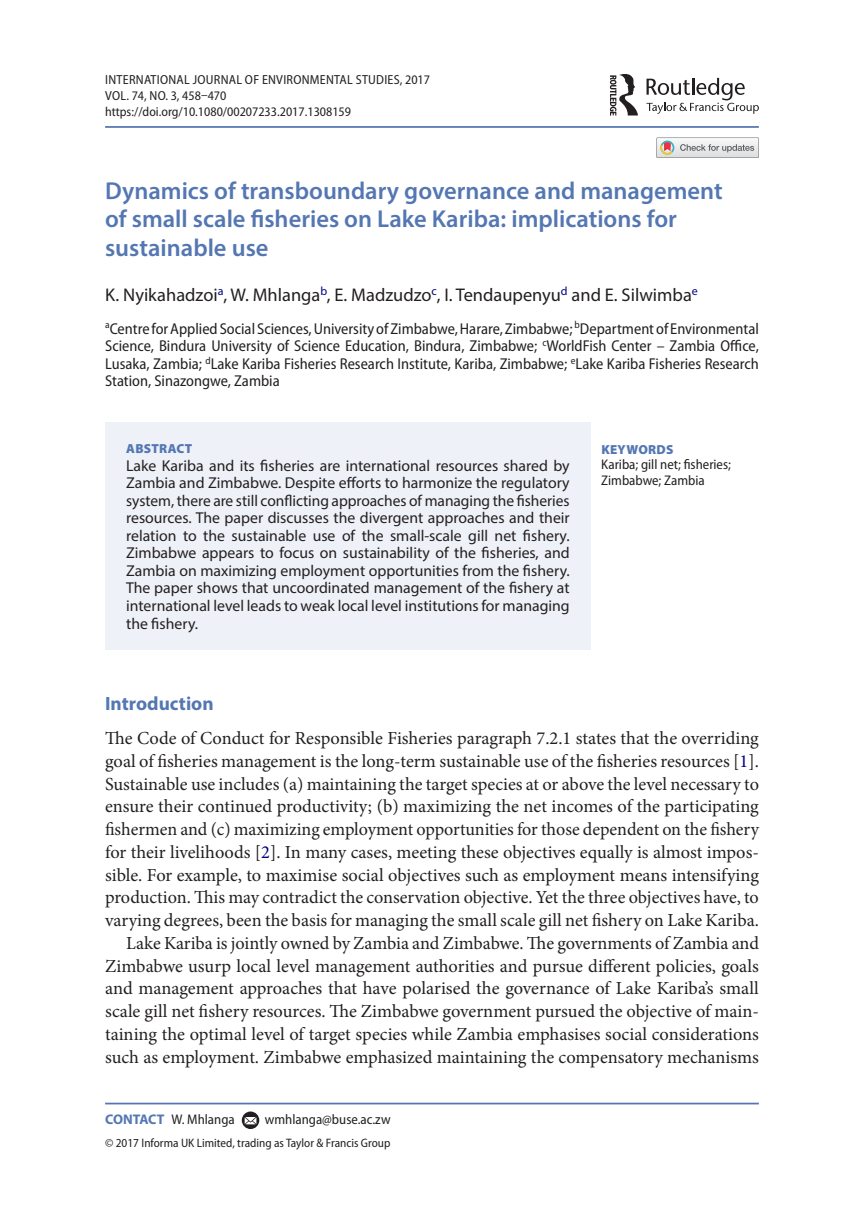
<style>
.page{position:relative;width:864px;height:1231px;background:#fff}
.page>*{position:absolute;margin:0;border:0;box-sizing:border-box;transform-origin:0 0}
.t1{font:600 24.5px/28px "Myriad Pro";color:#5477b3}
.t2{font:700 19.25px "Myriad Pro";color:#5477b3}
.t3{font:18.38px/22.8px "Minion Pro";color:#231f20;text-align:right}
.t4{font:18.38px "Myriad Pro";color:#231f20}
.t5{font:15.75px/17.5px "Myriad Pro";color:#231f20;text-align:justify}
.t6{font:semi-condensed 15.75px/17.5px "Myriad Pro";color:#231f20;text-align:justify}
.t7{font:semi-condensed 14px/15.8px "Myriad Pro";color:#231f20}
.t8{font:semi-condensed 13.12px/15.8px "Myriad Pro";color:#231f20}
.t9{font:900 13.12px "Myriad Pro";letter-spacing:.02em;color:#5477b3}
.t10{font:semi-condensed 12.25px "Myriad Pro";color:#231f20}
.s1{color:#000080}
.s2{font-weight:700;font-stretch:normal;color:#5477b3}
</style>
<div class="page">
<hr style="left:105px;top:126px;width:653px;height:2px;background:#5477b3">
<div style="left:105px;top:422px;width:485px;height:228px;background:#eef1f7"></div>
<hr style="left:105px;top:1102px;width:653px;height:2px;background:#5477b3">
<svg style="left:242px;top:1111px;width:17px;height:17px"></svg>
<svg style="left:244px;top:1116px;width:12px;height:8px"></svg>
<svg style="left:646px;top:78px;width:112px;height:36px"></svg>
<svg style="left:609px;top:74px;width:28px;height:42px"></svg>
<svg style="left:656px;top:137px;width:102px;height:21px"></svg>
<p class="t8" style="left:105px;top:72px;width:326px">International Journal of Environmental Studies, 2017<br>VOL. 74, NO. 3, 458–470 https://doi.org/10.1080/00207233.2017.1308159</p>
<h1 class="t1" style="left:105px;top:177px;width:619px">Dynamics of transboundary governance and management of small scale fisheries on Lake Kariba: implications for sustainable use</h1>
<p class="t4" style="left:105px;top:284px;width:594px">K. Nyikahadzoi<sup>a</sup>, W. Mhlanga<sup>b</sup>, E. Madzudzo<sup>c</sup>, I. Tendaupenyu<sup>d</sup> and E. Silwimba<sup>e</sup></p>
<p class="t6" style="left:105px;top:320px;width:655px"><sup>a</sup>Centre for Applied Social Sciences, University of Zimbabwe, Harare, Zimbabwe; <sup>b</sup>Department of Environmental Science, Bindura University of Science Education, Bindura, Zimbabwe; <sup>c</sup>WorldFish Center – Zambia Office, Lusaka, Zambia; <sup>d</sup>Lake Kariba Fisheries Research Institute, Kariba, Zimbabwe; <sup>e</sup>Lake Kariba Fisheries Research Station, Sinazongwe, Zambia</p>
<p class="t9" style="left:126px;top:441px;width:68px">ABSTRACT</p>
<p class="t5" style="left:126px;top:456px;width:445px">Lake Kariba and its fisheries are international resources shared by Zambia and Zimbabwe. Despite efforts to harmonize the regulatory system, there are still conflicting approaches of managing the fisheries resources. The paper discusses the divergent approaches and their relation to the sustainable use of the small-scale gill net fishery.<br>Zimbabwe appears to focus on sustainability of the fisheries, and Zambia on maximizing employment opportunities from the fishery.<br>The paper shows that uncoordinated management of the fishery at international level leads to weak local level institutions for managing the fishery.</p>
<p class="t9" style="left:601px;top:442px;width:74px">KEYWORDS</p>
<p class="t7" style="left:601px;top:457px;width:131px">Kariba; gill net; fisheries;<br>Zimbabwe; Zambia</p>
<p class="t2" style="left:105px;top:690px;width:110px">Introduction</p>
<p class="t3" style="left:105px;top:726px;width:655px">The Code of Conduct for Responsible Fisheries paragraph 7.2.1 states that the overriding goal of fisheries management is the long-term sustainable use of the fisheries resources [<span class="s1">1</span>].<br>Sustainable use includes (a) maintaining the target species at or above the level necessary to ensure their continued productivity; (b) maximizing the net incomes of the participating fishermen and (c) maximizing employment opportunities for those dependent on the fishery for their livelihoods [<span class="s1">2</span>]. In many cases, meeting these objectives equally is almost impos&shy;sible. For example, to maximise social objectives such as employment means intensifying production. This may contradict the conservation objective. Yet the three objectives have, to varying degrees, been the basis for managing the small scale gill net fishery on Lake Kariba.<br>Lake Kariba is jointly owned by Zambia and Zimbabwe. The governments of Zambia and Zimbabwe usurp local level management authorities and pursue different policies, goals and management approaches that have polarised the governance of Lake Kariba’s small scale gill net fishery resources. The Zimbabwe government pursued the objective of main&shy;taining the optimal level of target species while Zambia emphasises social considerations such as employment. Zimbabwe emphasized maintaining the compensatory mechanisms</p>
<p class="t7" style="left:105px;top:1111px;width:131px"><span class="s2">CONTACT</span> W. Mhlanga</p>
<p class="t7" style="left:265px;top:1111px;width:127px">wmhlanga@buse.ac.zw</p>
<p class="t10" style="left:105px;top:1135px;width:286px">© 2017 Informa UK Limited, trading as Taylor &amp; Francis Group</p>
</div>
